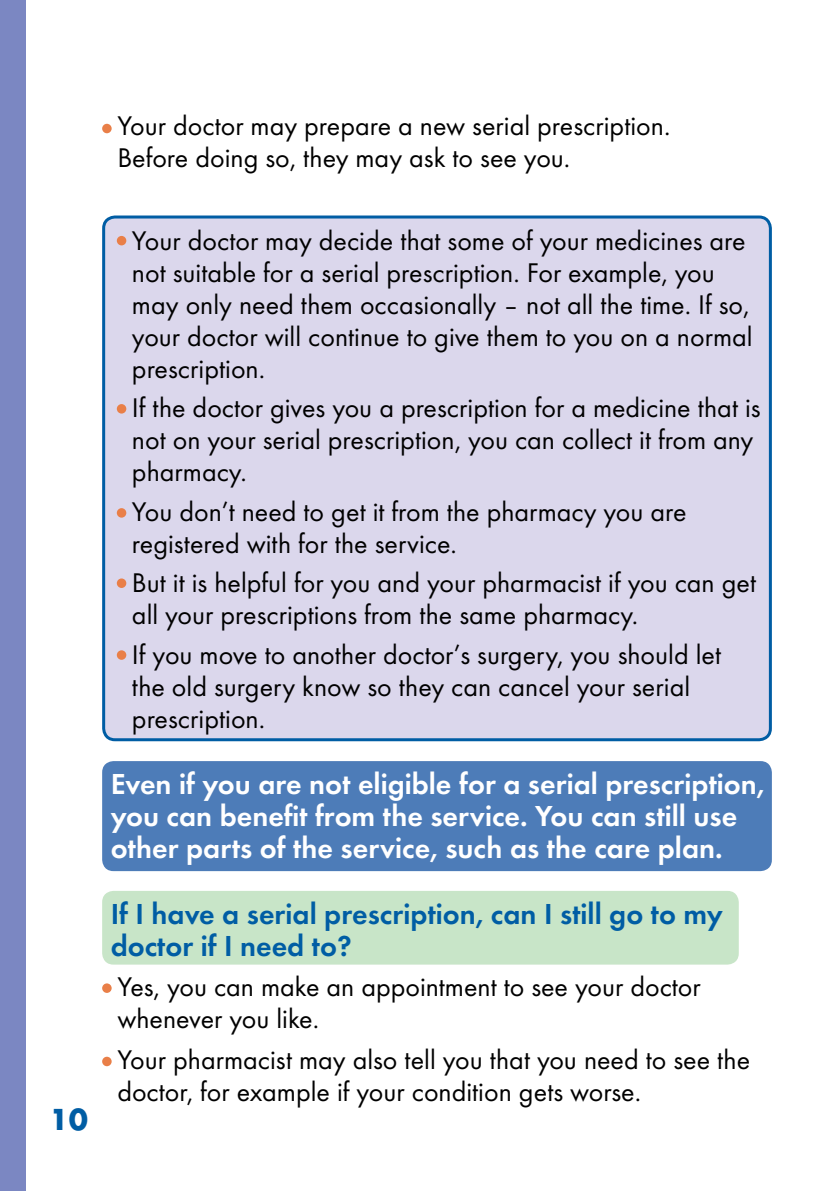
<style>
.page{position:relative;width:840px;height:1191px;background:#fff}
.page>*{position:absolute;margin:0;border:0;box-sizing:border-box;transform-origin:0 0}
.t1{font:600 30px/32px "Futura T";color:#fff}
.t2{font:600 30px/32px "Futura T";color:#005da4}
.t3{font:28px/32px "Futura T";color:#000}
.t4{font:700 28px "Futura";color:#005da4}
</style>
<div class="page">
<div style="left:0;top:0;width:25px;height:1191px;background:#7b87c2"></div>
<div style="left:102px;top:761px;width:669px;height:110px;background:#4d7cb8;border-radius:11px"></div>
<div style="left:104px;top:217px;width:666px;height:522px;background:#dbd7ec;border-radius:11px"></div>
<div style="left:102px;top:215px;width:669px;height:526px;border:3px solid #005da4;border-radius:11px"></div>
<div style="left:102px;top:891px;width:636px;height:73px;background:#c8e5c8;border-radius:11px"></div>
<div style="left:102px;top:124px;width:10px;height:9px;background:#e97f48;border-radius:50%"></div>
<div style="left:117px;top:236px;width:9px;height:9px;background:#e97f48;border-radius:50%"></div>
<div style="left:117px;top:404px;width:9px;height:9px;background:#e97f48;border-radius:50%"></div>
<div style="left:117px;top:508px;width:9px;height:9px;background:#e97f48;border-radius:50%"></div>
<div style="left:117px;top:578px;width:9px;height:10px;background:#e97f48;border-radius:50%"></div>
<div style="left:117px;top:650px;width:9px;height:10px;background:#e97f48;border-radius:50%"></div>
<div style="left:102px;top:983px;width:10px;height:10px;background:#e97f48;border-radius:50%"></div>
<div style="left:102px;top:1056px;width:10px;height:10px;background:#e97f48;border-radius:50%"></div>
<p class="t4" style="left:49px;top:1100px;width:40px">10</p>
<p class="t3" style="left:117px;top:109px;width:554px">Your doctor may prepare a new serial prescription.<br>Before doing so, they may ask to see you.</p>
<p class="t3" style="left:132px;top:224px;width:622px">Your doctor may decide that some of your medicines are not suitable for a serial prescription. For example, you may only need them occasionally – not all the time. If so, your doctor will continue to give them to you on a normal prescription.</p>
<p class="t3" style="left:132px;top:392px;width:629px">If the doctor gives you a prescription for a medicine that is not on your serial prescription, you can collect it from any pharmacy.</p>
<p class="t3" style="left:132px;top:495px;width:556px">You don’t need to get it from the pharmacy you are registered with for the service.</p>
<p class="t3" style="left:132px;top:566px;width:625px">But it is helpful for you and your pharmacist if you can get all your prescriptions from the same pharmacy.</p>
<p class="t3" style="left:132px;top:638px;width:590px">If you move to another doctor’s surgery, you should let the old surgery know so they can cancel your serial prescription.</p>
<p class="t1" style="left:111px;top:767px;width:655px">Even if you are not eligible for a serial prescription, you can benefit from the service. You can still use other parts of the service, such as the care plan.</p>
<p class="t2" style="left:111px;top:897px;width:613px">If I have a serial prescription, can I still go to my doctor if I need to?</p>
<p class="t3" style="left:117px;top:970px;width:584px">Yes, you can make an appointment to see your doctor whenever you like.</p>
<p class="t3" style="left:117px;top:1043px;width:634px">Your pharmacist may also tell you that you need to see the doctor, for example if your condition gets worse.</p>
</div>
